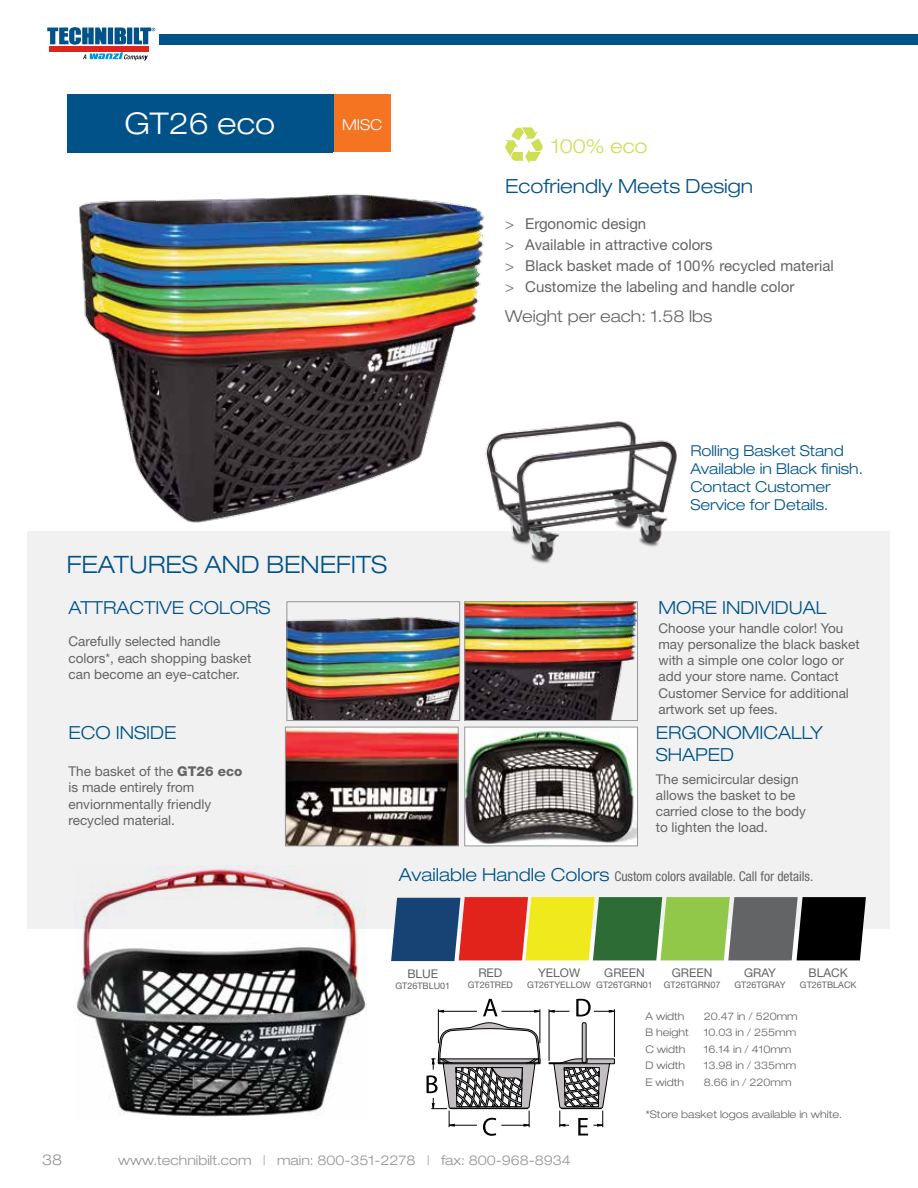
<style>
.page{position:relative;width:918px;height:1188px;background:#fff}
.page>*{position:absolute;margin:0;border:0;box-sizing:border-box;transform-origin:0 0}
.t1{font:300 expanded 30px "Helvetica Neue LT Std";color:#fff}
.t2{font:300 expanded 24px "Helvetica Neue LT Std";color:#005288}
.t3{font:300 expanded 19.5px "Helvetica Neue LT Std";color:#005288}
.t4{font:300 expanded 19.5px "Helvetica Neue LT Std";color:#cede55}
.t5{font:300 expanded 18px/21.6px "Helvetica Neue LT Std";color:#005288}
.t6{font:300 expanded 16.5px "Helvetica Neue LT Std";color:#636466}
.t7{font:15px/21px "Helvetica Neue LT Std";color:#636466}
.t8{font:300 expanded 15px/18px "Helvetica Neue LT Std";color:#005288}
.t9{font:300 expanded 15px "Helvetica Neue LT Std";color:#fff}
.t10{font:300 expanded 15px "Helvetica Neue LT Std";color:#939598}
.t11{font:13.5px/16.2px "Helvetica Neue LT Std";color:#636466}
.t12{font:condensed 13.5px "Helvetica Neue LT Std";color:#636466}
.t13{font:300 expanded 13.5px "Helvetica Neue LT Std";color:#939598}
.t14{font:12px "Helvetica Neue LT Std";color:#636466}
.t15{font:300 expanded 10.5px/16.5px "Helvetica Neue LT Std";color:#636466}
.t16{font:9px "Helvetica Neue LT Std";color:#636466}
.s1{font-weight:300;font-stretch:expanded}
.s2{font-weight:800}
.s3{font-weight:300;font-stretch:expanded;font-size:18px;color:#005288}
</style>
<div class="page">
<div style="left:160px;top:34px;width:758px;height:11px;background:#005288"></div>
<svg style="left:83px;top:52px;width:65px;height:8px"></svg>
<div style="left:49px;top:46px;width:99px;height:5px;background:#e2231b"></div>
<svg style="left:47px;top:27px;width:108px;height:18px"></svg>
<svg style="left:505px;top:127px;width:38px;height:37px"></svg>
<div style="left:27px;top:531px;width:863px;height:398px;background:#f1f1f2"></div>
<img style="left:289px;top:617px;width:169px;height:102px">
<div style="left:287px;top:601px;width:173px;height:120px;border:1px solid #939598"></div>
<img style="left:466px;top:603px;width:170px;height:116px">
<div style="left:464px;top:601px;width:174px;height:120px;border:1px solid #939598"></div>
<img style="left:287px;top:729px;width:170px;height:115px">
<div style="left:285px;top:727px;width:174px;height:119px;border:1px solid #939598"></div>
<img style="left:466px;top:729px;width:170px;height:115px">
<div style="left:464px;top:727px;width:174px;height:119px;border:1px solid #939598"></div>
<img style="left:75px;top:865px;width:292px;height:252px">
<img style="left:79px;top:194px;width:406px;height:329px">
<div style="left:67px;top:94px;width:266px;height:59px;background:#005288"></div>
<svg style="left:427px;top:999px;width:188px;height:137px"></svg>
<div style="left:334px;top:94px;width:57px;height:58px;background:#f47421"></div>
<img style="left:477px;top:422px;width:200px;height:142px">
<svg style="left:391px;top:897px;width:475px;height:64px;background:#797547"></svg>
<h1 class="t1" style="left:124px;top:106px;width:152px">GT26 eco</h1>
<p class="t9" style="left:342px;top:116px;width:42px">MISC</p>
<h3 class="t4" style="left:551px;top:134px;width:98px">100% eco</h3>
<h3 class="t3" style="left:505px;top:174px;width:250px">Ecofriendly Meets Design</h3>
<p class="t7" style="left:505px;top:213px;width:330px"><span class="s1">&gt;</span> Ergonomic design<br><span class="s1">&gt;</span> Available in attractive colors<br><span class="s1">&gt;</span> Black basket made of 100% recycled material <span class="s1">&gt;</span> Customize the labeling and handle color</p>
<p class="t6" style="left:505px;top:306px;width:209px">Weight per each: 1.58 lbs</p>
<p class="t8" style="left:690px;top:442px;width:174px">Rolling Basket Stand<br>Available in Black finish.<br>Contact Customer<br>Service for Details.</p>
<h2 class="t2" style="left:67px;top:551px;width:322px">FEATURES AND BENEFITS</h2>
<h3 class="t5" style="left:69px;top:596px;width:204px">ATTRACTIVE COLORS</h3>
<p class="t11" style="left:69px;top:633px;width:184px">Carefully selected handle colors*, each shopping basket can become an eye-catcher.</p>
<h3 class="t5" style="left:69px;top:722px;width:110px">ECO INSIDE</h3>
<p class="t11" style="left:69px;top:763px;width:175px">The basket of the <span class="s2">GT26 eco </span>is made entirely from enviornmentally friendly recycled material.</p>
<h3 class="t5" style="left:658px;top:596px;width:169px">MORE INDIVIDUAL</h3>
<p class="t11" style="left:658px;top:620px;width:203px">Choose your handle color! You may personalize the black basket with a simple one color logo or add your store name. Contact<br>Customer Service for additional artwork set up fees.</p>
<h3 class="t5" style="left:656px;top:722px;width:169px">ERGONOMICALLY<br>SHAPED</h3>
<p class="t11" style="left:656px;top:771px;width:152px">The semicircular design allows the basket to be carried close to the body to lighten the load.</p>
<p class="t12" style="left:399px;top:868px;width:416px"><span class="s3">Available Handle Colors</span> Custom colors available. Call for details.</p>
<p class="t14" style="left:407px;top:967px;width:32px">BLUE</p>
<p class="t16" style="left:395px;top:981px;width:56px">GT26TBLU01</p>
<p class="t14" style="left:478px;top:966px;width:25px">RED</p>
<p class="t16" style="left:468px;top:980px;width:47px">GT26TRED</p>
<p class="t14" style="left:538px;top:966px;width:44px">YELOW</p>
<p class="t16" style="left:527px;top:980px;width:65px">GT26TYELLOW</p>
<p class="t14" style="left:604px;top:966px;width:42px">GREEN</p>
<p class="t16" style="left:596px;top:980px;width:58px">GT26TGRN01</p>
<p class="t14" style="left:672px;top:966px;width:42px">GREEN</p>
<p class="t16" style="left:664px;top:980px;width:58px">GT26TGRN07</p>
<p class="t14" style="left:744px;top:966px;width:33px">GRAY</p>
<p class="t16" style="left:734px;top:980px;width:53px">GT26TGRAY</p>
<p class="t14" style="left:809px;top:966px;width:41px">BLACK</p>
<p class="t16" style="left:800px;top:980px;width:58px">GT26TBLACK</p>
<p class="t15" style="left:646px;top:1008px;width:45px">A width<br>B height<br>C width<br>D width<br>E width</p>
<p class="t15" style="left:704px;top:1008px;width:95px">20.47 in / 520mm<br>10.03 in / 255mm<br>16.14 in / 410mm<br>13.98 in / 335mm<br>8.66 in / 220mm</p>
<p class="t15" style="left:646px;top:1106px;width:198px">*Store basket logos available in white.</p>
<p class="t10" style="left:42px;top:1151px;width:22px">38</p>
<p class="t13" style="left:118px;top:1152px;width:454px">www.technibilt.com | main: 800-351-2278 | fax: 800-968-8934</p>
</div>
